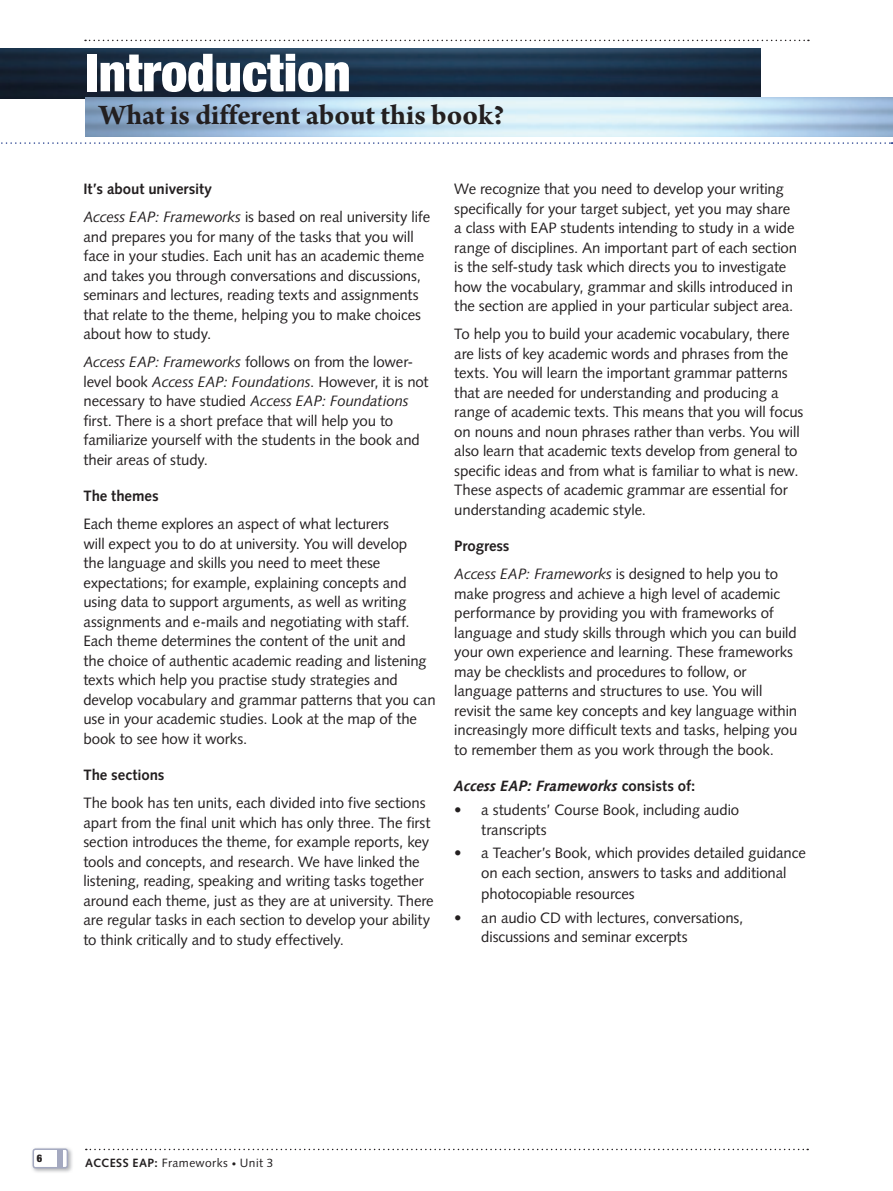
<style>
.page{position:relative;width:893px;height:1191px;background:#fff}
.page>*{position:absolute;margin:0;border:0;box-sizing:border-box;transform-origin:0 0}
.t1{font:900 condensed 52.5px "Helvetica Neue";color:#fff}
.t2{font:700 30px "Arno Pro";color:#231f20}
.t3{font:15px/19.5px "Syntax LT Std";letter-spacing:-.01em;color:#231f20}
.t4{font:italic 700 15px "Linotype Syntax Com";letter-spacing:-.01em;color:#231f20}
.t5{font:700 15px "Syntax LT Std";letter-spacing:-.005em;color:#231f20}
.t6{font:12px "Syntax LT Std";letter-spacing:.03em;color:#231f20}
.t7{font:900 condensed 10.5px "Helvetica Neue";color:#231f20}
.s1{font-weight:700}
.s2{font-style:italic}
.s3{font-family:"Syntax LT Std";font-style:normal}
.s4{font-size:9px}
</style>
<div class="page">
<svg style="left:86px;top:1148px;width:722px;height:2px"></svg>
<img style="left:32px;top:1148px;width:40px;height:24px">
<div style="left:33px;top:1149px;width:34px;height:18px;background:#fff;border-radius:2px"></div>
<div style="left:57px;top:1149px;width:5px;height:18px;background:#a4a9c0"></div>
<div style="left:33px;top:1148px;width:35px;height:20px;border:2px solid #a4a9c0;border-radius:2px"></div>
<svg style="left:85px;top:40px;width:724px;height:1px"></svg>
<img style="left:0;top:48px;width:761px;height:50px">
<svg style="left:1px;top:142px;width:892px;height:2px"></svg>
<h1 class="t1" style="left:85px;top:40px;width:267px">Introduction</h1>
<h2 class="t2" style="left:99px;top:98px;width:407px">What is different about this book?</h2>
<p class="t3" style="left:83px;top:175px;width:348px;line-height:28px"><span class="s1">It’s about university<br></span><span class="s2">Access EAP: Frameworks</span> is based on real university life</p>
<p class="t3" style="left:83px;top:227px;width:342px">and prepares you for many of the tasks that you will face in your studies. Each unit has an academic theme and takes you through conversations and discussions, seminars and lectures, reading texts and assignments that relate to the theme, helping you to make choices about how to study.</p>
<p class="t3" style="left:83px;top:352px;width:347px"><span class="s2">Access EAP: Frameworks</span> follows on from the lower&shy;level book <span class="s2">Access EAP: Foundations</span>. However, it is not necessary to have studied <span class="s2">Access EAP: Foundations </span>first. There is a short preface that will help you to familiarize yourself with the students in the book and their areas of study.</p>
<p class="t5" style="left:83px;top:487px;width:77px">The themes</p>
<p class="t3" style="left:83px;top:514px;width:354px">Each theme explores an aspect of what lecturers<br>will expect you to do at university. You will develop<br>the language and skills you need to meet these expectations; for example, explaining concepts and using data to support arguments, as well as writing assignments and e-mails and negotiating with staff.<br>Each theme determines the content of the unit and<br>the choice of authentic academic reading and listening texts which help you practise study strategies and develop vocabulary and grammar patterns that you can use in your academic studies. Look at the map of the book to see how it works.</p>
<p class="t5" style="left:83px;top:766px;width:83px">The sections</p>
<p class="t3" style="left:83px;top:793px;width:352px">The book has ten units, each divided into five sections apart from the final unit which has only three. The first section introduces the theme, for example reports, key tools and concepts, and research. We have linked the listening, reading, speaking and writing tasks together around each theme, just as they are at university. There are regular tasks in each section to develop your ability to think critically and to study effectively.</p>
<p class="t3" style="left:454px;top:179px;width:344px">We recognize that you need to develop your writing specifically for your target subject, yet you may share a class with EAP students intending to study in a wide range of disciplines. An important part of each section is the self-study task which directs you to investigate how the vocabulary, grammar and skills introduced in the section are applied in your particular subject area.</p>
<p class="t3" style="left:454px;top:324px;width:350px">To help you to build your academic vocabulary, there are lists of key academic words and phrases from the texts. You will learn the important grammar patterns that are needed for understanding and producing a range of academic texts. This means that you will focus on nouns and noun phrases rather than verbs. You will also learn that academic texts develop from general to specific ideas and from what is familiar to what is new.<br>These aspects of academic grammar are essential for understanding academic style.</p>
<p class="t3" style="left:454px;top:532px;width:325px;line-height:28px"><span class="s1">Progress<br></span><span class="s2">Access EAP: Frameworks</span> is designed to help you to</p>
<p class="t3" style="left:454px;top:584px;width:345px">make progress and achieve a high level of academic performance by providing you with frameworks of language and study skills through which you can build your own experience and learning. These frameworks may be checklists and procedures to follow, or language patterns and structures to use. You will revisit the same key concepts and key language within increasingly more difficult texts and tasks, helping you to remember them as you work through the book.</p>
<p class="t4" style="left:454px;top:776px;width:242px">Access EAP: Frameworks <span class="s3">consists of:</span></p>
<p class="t3" style="left:481px;top:800px;width:259px;text-indent:-27px">• a students’ Course Book, including audio transcripts</p>
<p class="t3" style="left:454px;top:843px;width:353px;text-align:center">• a Teacher’s Book, which provides detailed guidance on each section, answers to tasks and additional</p>
<p class="t3" style="left:481px;top:884px;width:155px">photocopiable resources</p>
<p class="t3" style="left:481px;top:907px;width:264px;text-indent:-27px">• an audio CD with lectures, conversations, discussions and seminar excerpts</p>
<p class="t7" style="left:37px;top:1151px;width:7px">6</p>
<p class="t6" style="left:85px;top:1156px;width:190px"><span class="s1">ACCESS EAP:</span> Frameworks <span class="s4">•</span> Unit 3</p>
</div>
